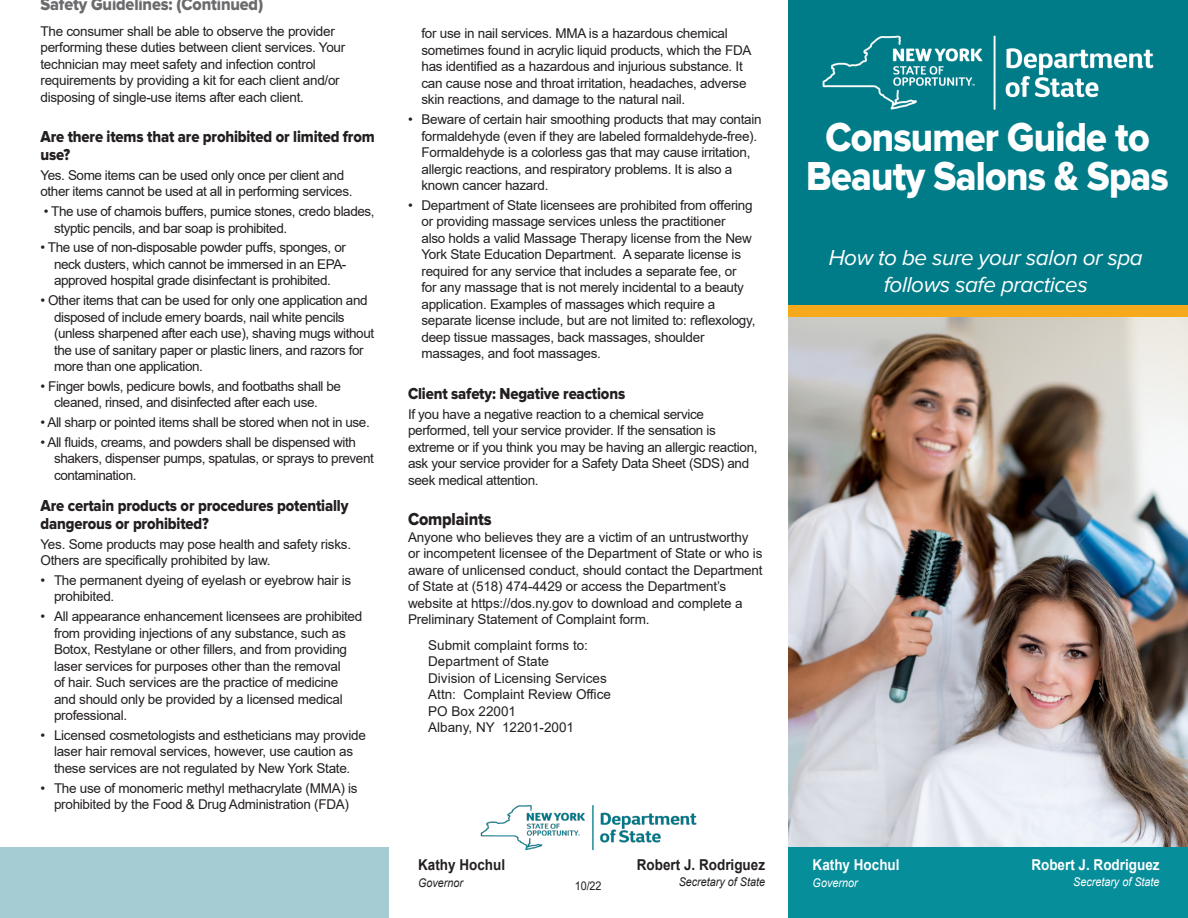
<style>
.page{position:relative;width:1188px;height:918px;background:#fff}
.page>*{position:absolute;margin:0;border:0;box-sizing:border-box;transform-origin:0 0}
.t1{font:42px/39px "Proxima Nova Extrabld";letter-spacing:-.02em;color:#fff;text-align:center;scale:.9 1}
.t2{font:italic 22.5px "Proxima Nova";letter-spacing:-.02em;color:#fff}
.Paragraph_Style_1{font:18px "Proxima Nova Extrabld";letter-spacing:-.01em;color:#6b6b6e;scale:.9 1}
.Paragraph_Style_1-2{font:18px "Proxima Nova Extrabld";letter-spacing:-.01em;color:#231f20;scale:.9 1}
.Paragraph_Style_1-3{font:16.5px/18px "Proxima Nova Extrabld";letter-spacing:-.01em;color:#231f20;scale:.9 1}
.t3{font:700 15px "Arial";color:#fff;scale:.9 1}
.t4{font:700 15px "Arial";color:#231f20;scale:.9 1}
.Paragraph_Style_1-4{font:13.5px/16.5px "Arial";letter-spacing:-.02em;color:#231f20}
.Paragraph_Style_1-5{font:13.5px "Arial";color:#231f20}
.t5{font:italic 12px "Arial";color:#fff;scale:.9 1}
.t6{font:italic 12px "Arial";color:#231f20;scale:.9 1}
.Paragraph_Style_1-6{font:12px "Arial";color:#231f20;scale:.9 1}
</style>
<div class="page">
<div style="left:789px;top:0;width:399px;height:346px;background:#007c89"></div>
<div style="left:788px;top:846px;width:400px;height:72px;background:#078e9b"></div>
<img style="left:822px;top:35px;width:332px;height:75px">
<img style="left:480px;top:805px;width:217px;height:46px">
<div style="left:0;top:848px;width:388px;height:70px;background:#a5cbd3"></div>
<div style="left:789px;top:305px;width:399px;height:13px;background:#f6aa1b"></div>
<img style="left:788px;top:318px;width:400px;height:528px">
<p class="Paragraph_Style_1" style="left:40px;top:-7px;width:249px">Safety Guidelines: (Continued)</p>
<p class="Paragraph_Style_1-4" style="left:40px;top:23px;width:306px">The consumer shall be able to observe the provider performing these duties between client services. Your</p>
<p class="Paragraph_Style_1-4" style="left:40px;top:56px;width:301px">technician may meet safety and infection control requirements by providing a kit for each client and/or disposing of single-use items after each client.</p>
<p class="Paragraph_Style_1-3" style="left:40px;top:128px;width:373px">Are there items that are prohibited or limited from use?</p>
<p class="Paragraph_Style_1-4" style="left:40px;top:167px;width:313px">Yes. Some items can be used only once per client and other items cannot be used at all in performing services.</p>
<p class="Paragraph_Style_1-4" style="left:54px;top:203px;width:322px;text-indent:-10px">• The use of chamois buffers, pumice stones, credo blades, styptic pencils, and bar soap is prohibited.</p>
<p class="Paragraph_Style_1-4" style="left:54px;top:239px;width:294px;text-align:justify;text-indent:-14px">• The use of non-disposable powder puffs, sponges, or neck dusters, which cannot be immersed in an EPA&shy;approved hospital grade disinfectant is prohibited.</p>
<p class="Paragraph_Style_1-4" style="left:54px;top:292px;width:322px;text-indent:-14px">• Other items that can be used for only one application and disposed of include emery boards, nail white pencils (unless sharpened after each use), shaving mugs without the use of sanitary paper or plastic liners, and razors for more than one application.</p>
<p class="Paragraph_Style_1-4" style="left:54px;top:378px;width:289px;text-indent:-14px">• Finger bowls, pedicure bowls, and footbaths shall be cleaned, rinsed, and disinfected after each use.</p>
<p class="Paragraph_Style_1-4" style="left:40px;top:414px;width:331px">• All sharp or pointed items shall be stored when not in use.</p>
<p class="Paragraph_Style_1-4" style="left:54px;top:434px;width:321px;text-indent:-14px">• All fluids, creams, and powders shall be dispensed with shakers, dispenser pumps, spatulas, or sprays to prevent contamination.</p>
<p class="Paragraph_Style_1-3" style="left:40px;top:497px;width:344px">Are certain products or procedures potentially dangerous or prohibited?</p>
<p class="Paragraph_Style_1-4" style="left:40px;top:536px;width:312px">Yes. Some products may pose health and safety risks.<br>Others are specifically prohibited by law.</p>
<p class="Paragraph_Style_1-4" style="left:54px;top:572px;width:299px;text-indent:-14px">• The permanent dyeing of eyelash or eyebrow hair is prohibited.</p>
<p class="Paragraph_Style_1-4" style="left:54px;top:608px;width:310px;text-indent:-14px">• All appearance enhancement licensees are prohibited from providing injections of any substance, such as Botox, Restylane or other fillers, and from providing laser services for purposes other than the removal<br>of hair. Such services are the practice of medicine and should only be provided by a licensed medical professional.</p>
<p class="Paragraph_Style_1-4" style="left:40px;top:727px;width:327px;text-align:center">• Licensed cosmetologists and estheticians may provide laser hair removal services, however, use caution as these services are not regulated by New York State.</p>
<p class="Paragraph_Style_1-4" style="left:40px;top:780px;width:319px;text-align:center">• The use of monomeric methyl methacrylate (MMA) is prohibited by the Food &amp; Drug Administration (FDA)</p>
<p class="Paragraph_Style_1-4" style="left:422px;top:25px;width:331px">for use in nail services. MMA is a hazardous chemical sometimes found in acrylic liquid products, which the FDA has identified as a hazardous and injurious substance. It can cause nose and throat irritation, headaches, adverse skin reactions, and damage to the natural nail.</p>
<p class="Paragraph_Style_1-4" style="left:422px;top:111px;width:342px;text-indent:-14px">• Beware of certain hair smoothing products that may contain formaldehyde (even if they are labeled formaldehyde-free).<br>Formaldehyde is a colorless gas that may cause irritation, allergic reactions, and respiratory problems. It is also a known cancer hazard.</p>
<p class="Paragraph_Style_1-4" style="left:422px;top:197px;width:335px;text-indent:-14px">• Department of State licensees are prohibited from offering or providing massage services unless the practitioner<br>also holds a valid Massage Therapy license from the New York State Education Department. A separate license is required for any service that includes a separate fee, or<br>for any massage that is not merely incidental to a beauty application. Examples of massages which require a separate license include, but are not limited to: reflexology, deep tissue massages, back massages, shoulder massages, and foot massages.</p>
<p class="Paragraph_Style_1-3" style="left:408px;top:385px;width:243px">Client safety: Negative reactions</p>
<p class="Paragraph_Style_1-4" style="left:408px;top:405px;width:351px">If you have a negative reaction to a chemical service performed, tell your service provider. If the sensation is extreme or if you think you may be having an allergic reaction, ask your service provider for a Safety Data Sheet (SDS) and seek medical attention.</p>
<p class="Paragraph_Style_1-2" style="left:408px;top:509px;width:94px">Complaints</p>
<p class="Paragraph_Style_1-4" style="left:408px;top:528px;width:356px">Anyone who believes they are a victim of an untrustworthy or incompetent licensee of the Department of State or who is aware of unlicensed conduct, should contact the Department of State at (518) 474-4429 or access the Department’s website at https://dos.ny.gov to download and complete a Preliminary Statement of Complaint form.</p>
<p class="Paragraph_Style_1-5" style="left:428px;top:636px;width:161px">Submit complaint forms to:</p>
<p class="Paragraph_Style_1-5" style="left:428px;top:652px;width:122px">Department of State</p>
<p class="Paragraph_Style_1-5" style="left:428px;top:669px;width:180px">Division of Licensing Services</p>
<p class="Paragraph_Style_1-5" style="left:428px;top:685px;width:184px">Attn: Complaint Review Office</p>
<p class="Paragraph_Style_1-5" style="left:428px;top:702px;width:89px">PO Box 22001</p>
<p class="Paragraph_Style_1-5" style="left:428px;top:718px;width:147px">Albany, NY 12201-2001</p>
<p class="t1" style="left:806px;top:119px;width:405px">Consumer Guide to<br>Beauty Salons &amp; Spas</p>
<p class="t2" style="left:829px;top:245px;width:316px">How to be sure your salon or spa</p>
<p class="t2" style="left:884px;top:272px;width:206px">follows safe practices</p>
<p class="t4" style="left:418px;top:854px;width:98px">Kathy Hochul</p>
<p class="t6" style="left:418px;top:875px;width:52px">Governor</p>
<p class="t4" style="left:637px;top:854px;width:144px">Robert J. Rodriguez</p>
<p class="t6" style="left:679px;top:874px;width:98px">Secretary of State</p>
<p class="t3" style="left:813px;top:854px;width:98px">Kathy Hochul</p>
<p class="Paragraph_Style_1-6" style="left:575px;top:877px;width:31px">10/22</p>
<p class="t5" style="left:813px;top:875px;width:52px">Governor</p>
<p class="t3" style="left:1031px;top:854px;width:144px">Robert J. Rodriguez</p>
<p class="t5" style="left:1073px;top:874px;width:98px">Secretary of State</p>
</div>
